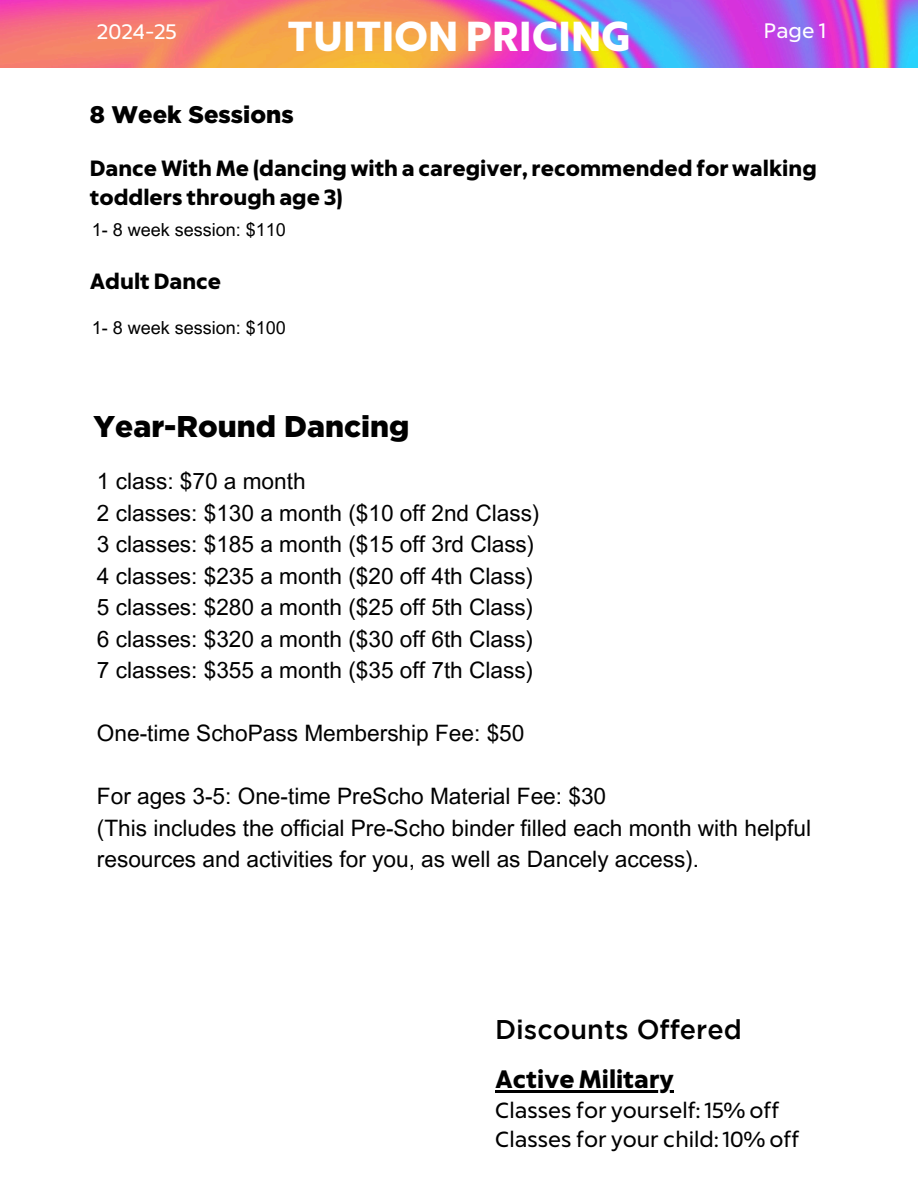
<style>
.page{position:relative;width:918px;height:1188px;background:#fff}
.page>*{position:absolute;margin:0;border:0;box-sizing:border-box;transform-origin:0 0}
.t1{font:700 39.9px "Captura Now";color:#fff}
.t2{font:900 30px "Gotham";color:#000}
.t3{font:500 27px "Gotham";color:#000}
.t4{font:700 24px "Captura Now";color:#000}
.t5{font:900 24px "Gotham";color:#000}
.t6{font:22.65px/31.5px "Arial MT Pro";color:#000}
.t7{font:700 21px/29.2px "Captura Now";color:#000}
.t8{font:21px "Captura Now";color:#000}
.t9{font:20.1px "Captura Now";color:#fff}
.t10{font:18px "Arial MT Pro";color:#000}
</style>
<div class="page">
<img style="left:0;top:0;width:918px;height:68px">
<hr style="left:495px;top:1091px;width:179px;height:2px;background:#000">
<p class="t1" style="left:287px;top:5px;width:345px">TUITION PRICING</p>
<p class="t9" style="left:97px;top:16px;width:81px">2024-25</p>
<h1 class="t9" style="left:764px;top:15px;width:64px">Page 1</h1>
<h5 class="t5" style="left:90px;top:101px;width:206px">8 Week Sessions</h5>
<p class="t7" style="left:90px;top:152px;width:729px">Dance With Me (dancing with a caregiver, recommended for walking toddlers through age 3)</p>
<h4 class="t10" style="left:92px;top:223px;width:196px">1- 8 week session: $110</h4>
<p class="t7" style="left:90px;top:265px;width:133px">Adult Dance</p>
<p class="t10" style="left:92px;top:321px;width:196px">1- 8 week session: $100</p>
<h5 class="t2" style="left:94px;top:409px;width:317px">Year-Round Dancing</h5>
<h6 class="t6" style="left:97px;top:468px;width:444px">1 class: $70 a month<br>2 classes: $130 a month ($10 off 2nd Class)<br>3 classes: $185 a month ($15 off 3rd Class)<br>4 classes: $235 a month ($20 off 4th Class)<br>5 classes: $280 a month ($25 off 5th Class)<br>6 classes: $320 a month ($30 off 6th Class)<br>7 classes: $355 a month ($35 off 7th Class)</h6>
<p class="t6" style="left:97px;top:720px;width:429px">One-time SchoPass Membership Fee: $50</p>
<h6 class="t6" style="left:97px;top:783px;width:716px">For ages 3-5: One-time PreScho Material Fee: $30<br>(This includes the official Pre-Scho binder filled each month with helpful resources and activities for you, as well as Dancely access).</h6>
<h3 class="t3" style="left:495px;top:1020px;width:248px">Discounts Offered</h3>
<p class="t4" style="left:495px;top:1061px;width:180px">Active Military</p>
<h2 class="t8" style="left:495px;top:1093px;width:286px">Classes for yourself: 15% off</h2>
<h5 class="t8" style="left:495px;top:1123px;width:306px">Classes for your child: 10% off</h5>
</div>
